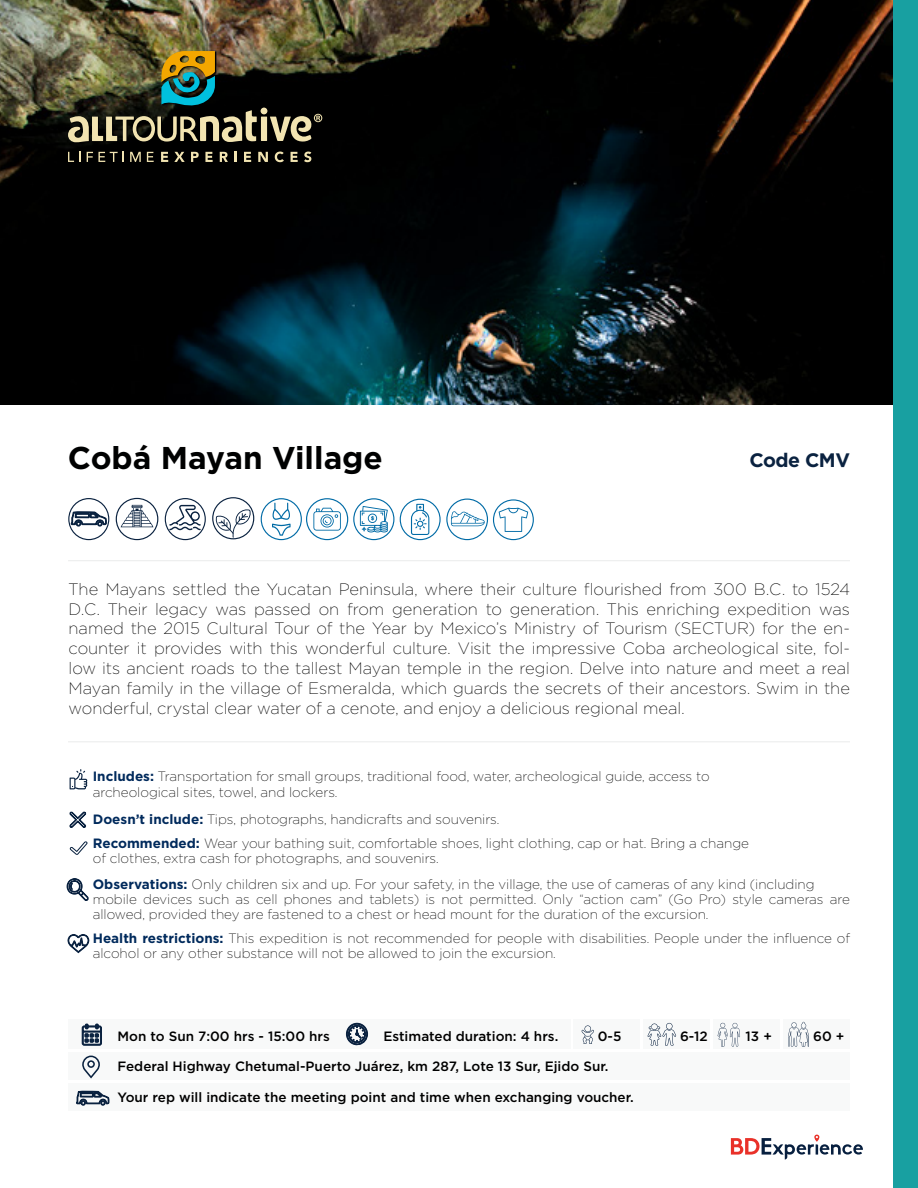
<style>
.page{position:relative;width:918px;height:1188px;background:#fff}
.page>*{position:absolute;margin:0;border:0;box-sizing:border-box;transform-origin:0 0}
.t1{font:700 31.5px "Gotham";color:#000101}
.t2{font:700 19.5px "Gotham";letter-spacing:-.025em;color:#0a2240}
.t3{font:200 16.5px/19.8px "Gotham";color:#000;text-align:justify}
.t4{font:200 13.5px/15px "Gotham";color:#000}
.t5{font:500 13.5px "Gotham";color:#000}
.s1{font-weight:700;color:#002a5c}
</style>
<div class="page">
<svg style="left:730px;top:1134px;width:133px;height:26px"></svg>
<img style="left:0;top:0;width:893px;height:405px">
<div style="left:68px;top:50px;width:256px;height:114px;background:#000"></div>
<img style="left:68px;top:51px;width:254px;height:91px">
<svg style="left:68px;top:152px;width:12px;height:10px"></svg>
<svg style="left:87px;top:152px;width:37px;height:10px"></svg>
<svg style="left:130px;top:152px;width:11px;height:10px"></svg>
<svg style="left:147px;top:152px;width:7px;height:10px"></svg>
<svg style="left:161px;top:152px;width:7px;height:10px"></svg>
<svg style="left:174px;top:152px;width:11px;height:10px"></svg>
<svg style="left:191px;top:152px;width:8px;height:10px"></svg>
<svg style="left:205px;top:152px;width:8px;height:10px"></svg>
<svg style="left:220px;top:152px;width:8px;height:10px"></svg>
<svg style="left:234px;top:152px;width:3px;height:10px"></svg>
<svg style="left:244px;top:152px;width:7px;height:10px"></svg>
<svg style="left:258px;top:152px;width:10px;height:10px"></svg>
<svg style="left:275px;top:152px;width:9px;height:10px"></svg>
<svg style="left:291px;top:152px;width:7px;height:10px"></svg>
<svg style="left:304px;top:152px;width:7px;height:10px"></svg>
<svg style="left:70px;top:769px;width:17px;height:20px"></svg>
<svg style="left:68px;top:934px;width:21px;height:19px"></svg>
<svg style="left:69px;top:811px;width:18px;height:17px"></svg>
<svg style="left:70px;top:841px;width:18px;height:14px"></svg>
<svg style="left:67px;top:878px;width:22px;height:23px"></svg>
<hr style="left:68px;top:560px;width:782px;height:1px;background:#eceded">
<hr style="left:68px;top:741px;width:782px;height:1px;background:#eceded">
<svg style="left:68px;top:498px;width:41px;height:42px"></svg>
<svg style="left:165px;top:498px;width:41px;height:42px"></svg>
<svg style="left:116px;top:498px;width:42px;height:42px"></svg>
<svg style="left:261px;top:498px;width:133px;height:42px"></svg>
<svg style="left:400px;top:499px;width:134px;height:41px"></svg>
<div style="left:573px;top:1020px;width:67px;height:29px;background:#f8f9f9"></div>
<div style="left:643px;top:1020px;width:67px;height:29px;background:#f8f9f9"></div>
<div style="left:713px;top:1020px;width:67px;height:29px;background:#f8f9f9"></div>
<div style="left:68px;top:1083px;width:782px;height:28px;background:#f8f9f9"></div>
<div style="left:68px;top:1052px;width:782px;height:28px;background:#f8f9f9"></div>
<div style="left:783px;top:1020px;width:67px;height:29px;background:#f8f9f9"></div>
<div style="left:68px;top:1020px;width:502px;height:29px;background:#f8f9f9"></div>
<svg style="left:82px;top:1056px;width:18px;height:23px"></svg>
<svg style="left:582px;top:1025px;width:12px;height:19px"></svg>
<svg style="left:788px;top:1022px;width:21px;height:25px"></svg>
<svg style="left:346px;top:1023px;width:22px;height:22px"></svg>
<svg style="left:76px;top:1090px;width:34px;height:16px"></svg>
<svg style="left:82px;top:1024px;width:20px;height:22px"></svg>
<svg style="left:718px;top:1023px;width:22px;height:24px"></svg>
<svg style="left:647px;top:1023px;width:29px;height:23px"></svg>
<svg style="left:212px;top:497px;width:42px;height:42px"></svg>
<div style="left:893px;top:0;width:25px;height:1188px;background:#18a0a1"></div>
<h1 class="t1" style="left:68px;top:439px;width:317px">Cobá Mayan Village</h1>
<h2 class="t2" style="left:749px;top:449px;width:102px">Code CMV</h2>
<p class="t3" style="left:69px;top:579px;width:783px">The Mayans settled the Yucatan Peninsula, where their culture flourished from 300 B.C. to 1524<br>D.C. Their legacy was passed on from generation to generation. This enriching expedition was named the 2015 Cultural Tour of the Year by Mexico’s Ministry of Tourism (SECTUR) for the en&shy;counter it provides with this wonderful culture. Visit the impressive Coba archeological site, fol&shy;low its ancient roads to the tallest Mayan temple in the region. Delve into nature and meet a real Mayan family in the village of Esmeralda, which guards the secrets of their ancestors. Swim in the wonderful, crystal clear water of a cenote, and enjoy a delicious regional meal.</p>
<p class="t4" style="left:93px;top:768px;width:618px;line-height:16.2px"><span class="s1">Includes:</span> Transportation for small groups, traditional food, water, archeological guide, access to archeological sites, towel, and lockers.</p>
<p class="t4" style="left:93px;top:807px;width:658px;line-height:24px"><span class="s1">Doesn’t include:</span> Tips, photographs, handicrafts and souvenirs.<br><span class="s1">Recommended:</span> Wear your bathing suit, comfortable shoes, light clothing, cap or hat. Bring a change</p>
<p class="t4" style="left:93px;top:846px;width:723px;line-height:25.5px">of clothes, extra cash for photographs, and souvenirs.<br><span class="s1">Observations:</span> Only children six and up. For your safety, in the village, the use of cameras of any kind (including</p>
<p class="t4" style="left:93px;top:891px;width:759px">mobile devices such as cell phones and tablets) is not permitted. Only “action cam” (Go Pro) style cameras are allowed, provided they are fastened to a chest or head mount for the duration of the excursion.</p>
<p class="t4" style="left:93px;top:930px;width:759px"><span class="s1">Health restrictions:</span> This expedition is not recommended for people with disabilities. People under the influence of alcohol or any other substance will not be allowed to join the excursion.</p>
<p class="t5" style="left:383px;top:1027px;width:176px">Estimated duration: 4 hrs.</p>
<p class="t5" style="left:598px;top:1027px;width:25px">0-5</p>
<p class="t5" style="left:813px;top:1027px;width:33px">60 +</p>
<p class="t5" style="left:118px;top:1028px;width:214px">Mon to Sun 7:00 hrs - 15:00 hrs</p>
<p class="t5" style="left:680px;top:1027px;width:29px">6-12</p>
<p class="t5" style="left:746px;top:1027px;width:28px">13 +</p>
<p class="t5" style="left:118px;top:1058px;width:492px">Federal Highway Chetumal-Puerto Juárez, km 287, Lote 13 Sur, Ejido Sur.</p>
<p class="t5" style="left:118px;top:1088px;width:518px">Your rep will indicate the meeting point and time when exchanging voucher.</p>
</div>
